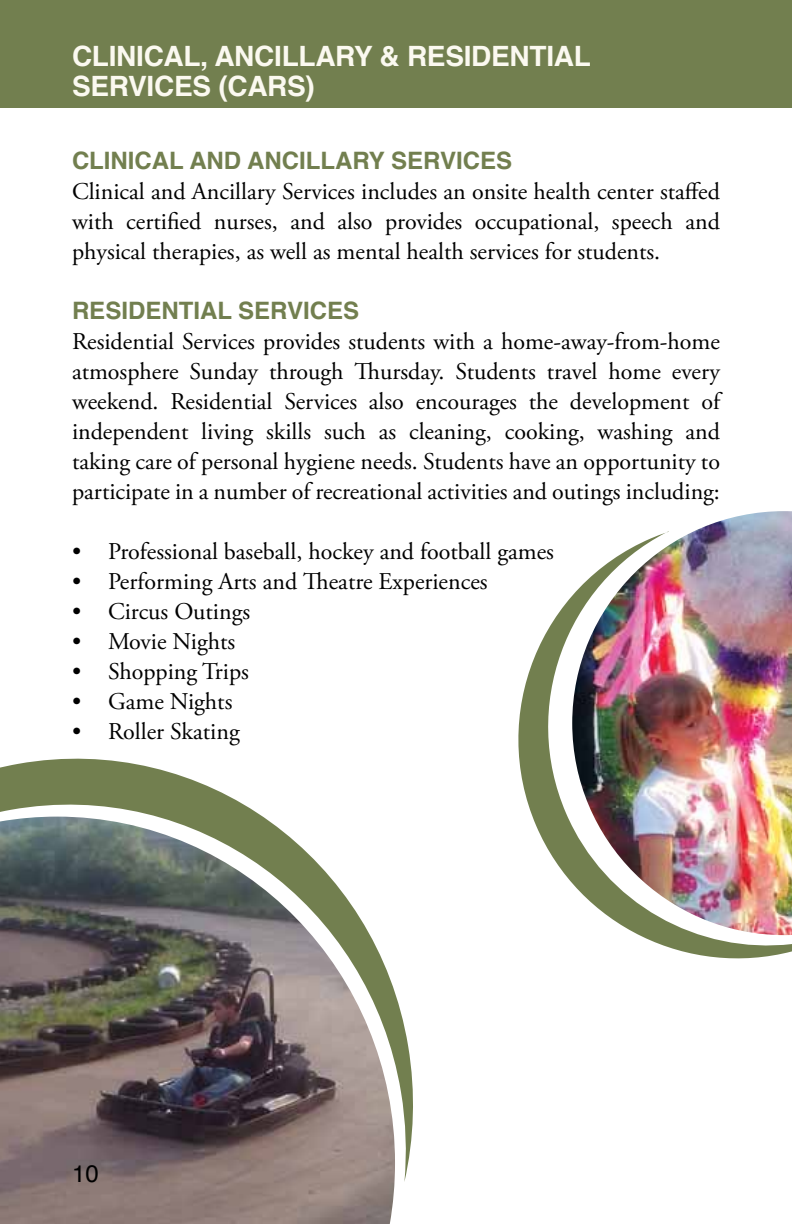
<style>
.page{position:relative;width:792px;height:1224px;background:#fff}
.page>*{position:absolute;margin:0;border:0;box-sizing:border-box;transform-origin:0 0}
.t1{font:700 28px/30px "Helvetica";letter-spacing:-.01em;color:#fbf9f0}
.t2{font:24px/30px "Adobe Garamond Pro";color:#000;text-align:justify}
.t3{font:700 24px "Helvetica";color:#727f4f}
.t4{font:24px "Helvetica";color:#000}
</style>
<div class="page">
<svg style="left:0;top:758px;width:413px;height:424px"></svg>
<img style="left:0;top:817px;width:395px;height:407px">
<svg style="left:518px;top:596px;width:274px;height:363px"></svg>
<img style="left:572px;top:511px;width:220px;height:424px">
<div style="left:0;top:0;width:792px;height:108px;background:#727f4f"></div>
<p class="t1" style="left:72px;top:42px;width:520px">CLINICAL, ANCILLARY &amp; RESIDENTIAL<br>SERVICES (CARS</p>
<p class="t1" style="left:306px;top:71px;width:11px">)</p>
<p class="t3" style="left:72px;top:141px;width:442px">CLINICAL AND ANCILLARY SERVICES</p>
<p class="t2" style="left:72px;top:177px;width:649px">Clinical and Ancillary Services includes an onsite health center staffed with certified nurses, and also provides occupational, speech and physical therapies, as well as mental health services for students.</p>
<p class="t3" style="left:72px;top:291px;width:289px">RESIDENTIAL SERVICES</p>
<p class="t2" style="left:72px;top:327px;width:650px">Residential Services provides students with a home-away-from-home atmosphere Sunday through Thursday. Students travel home every weekend. Residential Services also encourages the development of independent living skills such as cleaning, cooking, washing and taking care of personal hygiene needs. Students have an opportunity to participate in a number of recreational activities and outings including:</p>
<p class="t2" style="left:72px;top:537px;width:483px">• Professional baseball, hockey and football games</p>
<p class="t2" style="left:72px;top:567px;width:417px">• Performing Arts and Theatre Experiences</p>
<p class="t2" style="left:72px;top:597px;width:180px">• Circus Outings</p>
<p class="t2" style="left:72px;top:627px;width:165px">• Movie Nights</p>
<p class="t2" style="left:72px;top:657px;width:178px">• Shopping Trips</p>
<p class="t2" style="left:72px;top:687px;width:162px">• Game Nights</p>
<p class="t2" style="left:72px;top:717px;width:169px">• Roller Skating</p>
<p class="t4" style="left:72px;top:1155px;width:28px">10</p>
</div>
